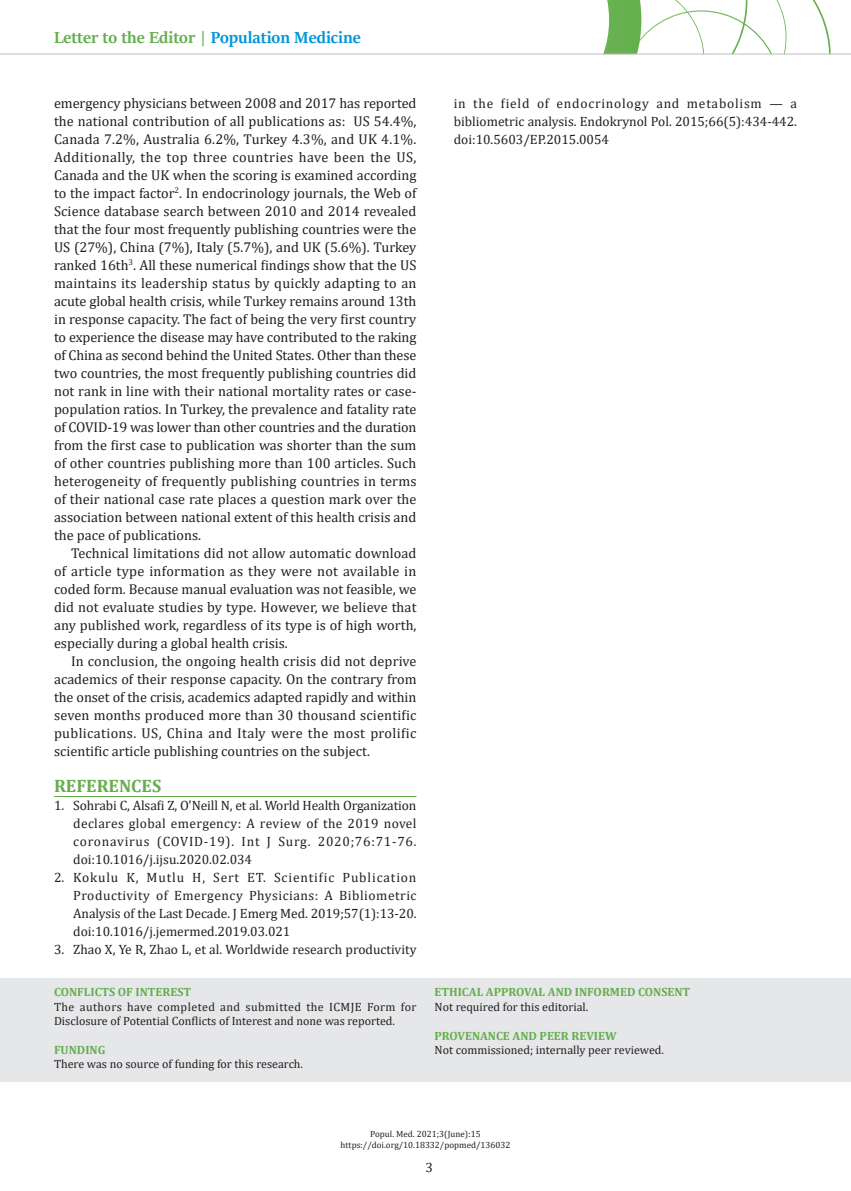
<style>
.page{position:relative;width:851px;height:1191px;background:#fff}
.page>*{position:absolute;margin:0;border:0;box-sizing:border-box;transform-origin:0 0}
.t1{font:700 18px "Sitka Banner";color:#64ae4d}
.t2{font:700 18px "Cambria";color:#64ae4d}
.t3{font:14.25px/18px "Cambria";color:#231f20;text-align:justify}
.t4{font:13.5px/18px "Cambria";color:#231f20;text-align:justify}
.t5{font:12px/14.4px "Cambria";color:#231f20}
.t6{font:700 12px "Cambria";color:#64ae4d}
.t7{font:9px/10.8px "Cambria";color:#231f20;text-align:center}
.s1{color:#0095d9}
</style>
<div class="page">
<svg style="left:536px;top:0;width:294px;height:54px"></svg>
<hr style="left:0;top:54px;width:850px;height:1px;background:#bcbdc0">
<hr style="left:54px;top:796px;width:362px;height:1px;background:#64ae4d">
<div style="left:0;top:978px;width:850px;height:103px;background:#e6e7e9"></div>
<p class="t1" style="left:54px;top:25px;width:308px">Letter to the Editor | <span class="s1">Population Medicine</span></p>
<p class="t3" style="left:54px;top:94px;width:364px">emergency physicians between 2008 and 2017 has reported the national contribution of all publications as: US 54.4%, Canada 7.2%, Australia 6.2%, Turkey 4.3%, and UK 4.1%.<br>Additionally, the top three countries have been the US, Canada and the UK when the scoring is examined according to the impact factor<sup>2</sup>. In endocrinology journals, the Web of Science database search between 2010 and 2014 revealed that the four most frequently publishing countries were the US (27%), China (7%), Italy (5.7%), and UK (5.6%). Turkey ranked 16th<sup>3</sup>. All these numerical findings show that the US maintains its leadership status by quickly adapting to an acute global health crisis, while Turkey remains around 13th in response capacity. The fact of being the very first country to experience the disease may have contributed to the raking of China as second behind the United States. Other than these two countries, the most frequently publishing countries did not rank in line with their national mortality rates or case&shy;population ratios. In Turkey, the prevalence and fatality rate of COVID-19 was lower than other countries and the duration from the first case to publication was shorter than the sum of other countries publishing more than 100 articles. Such heterogeneity of frequently publishing countries in terms of their national case rate places a question mark over the association between national extent of this health crisis and the pace of publications.</p>
<p class="t3" style="left:54px;top:544px;width:364px;text-indent:17px">Technical limitations did not allow automatic download of article type information as they were not available in coded form. Because manual evaluation was not feasible, we did not evaluate studies by type. However, we believe that any published work, regardless of its type is of high worth, especially during a global health crisis.</p>
<p class="t3" style="left:54px;top:652px;width:364px;text-indent:17px">In conclusion, the ongoing health crisis did not deprive academics of their response capacity. On the contrary from the onset of the crisis, academics adapted rapidly and within seven months produced more than 30 thousand scientific publications. US, China and Italy were the most prolific scientific article publishing countries on the subject.</p>
<p class="t2" style="left:54px;top:773px;width:109px">REFERENCES</p>
<p class="t4" style="left:73px;top:796px;width:345px;text-indent:-19px">1. Sohrabi C, Alsafi Z, O'Neill N, et al. World Health Organization declares global emergency: A review of the 2019 novel coronavirus (COVID-19). Int J Surg. 2020;76:71-76. doi:10.1016/j.ijsu.2020.02.034</p>
<p class="t4" style="left:73px;top:868px;width:345px;text-indent:-19px">2. Kokulu K, Mutlu H, Sert ET. Scientific Publication Productivity of Emergency Physicians: A Bibliometric Analysis of the Last Decade. J Emerg Med. 2019;57(1):13-20. doi:10.1016/j.jemermed.2019.03.021</p>
<p class="t4" style="left:54px;top:940px;width:364px">3. Zhao X, Ye R, Zhao L, et al. Worldwide research productivity</p>
<p class="t6" style="left:54px;top:983px;width:138px">CONFLICTS OF INTEREST</p>
<p class="t5" style="left:54px;top:999px;width:364px">The authors have completed and submitted the ICMJE Form for<br>Disclosure of Potential Conflicts of Interest and none was reported.</p>
<p class="t6" style="left:54px;top:1041px;width:53px">FUNDING</p>
<p class="t5" style="left:54px;top:1057px;width:250px">There was no source of funding for this research.</p>
<p class="t4" style="left:453px;top:94px;width:345px">in the field of endocrinology and metabolism — a bibliometric analysis. Endokrynol Pol. 2015;66(5):434-442. doi:10.5603/EP.2015.0054</p>
<p class="t6" style="left:434px;top:983px;width:257px">ETHICAL APPROVAL AND INFORMED CONSENT</p>
<p class="t5" style="left:434px;top:999px;width:155px">Not required for this editorial.</p>
<p class="t6" style="left:434px;top:1027px;width:184px">PROVENANCE AND PEER REVIEW</p>
<p class="t5" style="left:434px;top:1042px;width:231px">Not commissioned; internally peer reviewed.</p>
<p class="t7" style="left:340px;top:1128px;width:171px">Popul. Med. 2021;3(June):15 https://doi.org/10.18332/popmed/136032</p>
<p class="t4" style="left:425px;top:1158px;width:9px">3</p>
</div>
